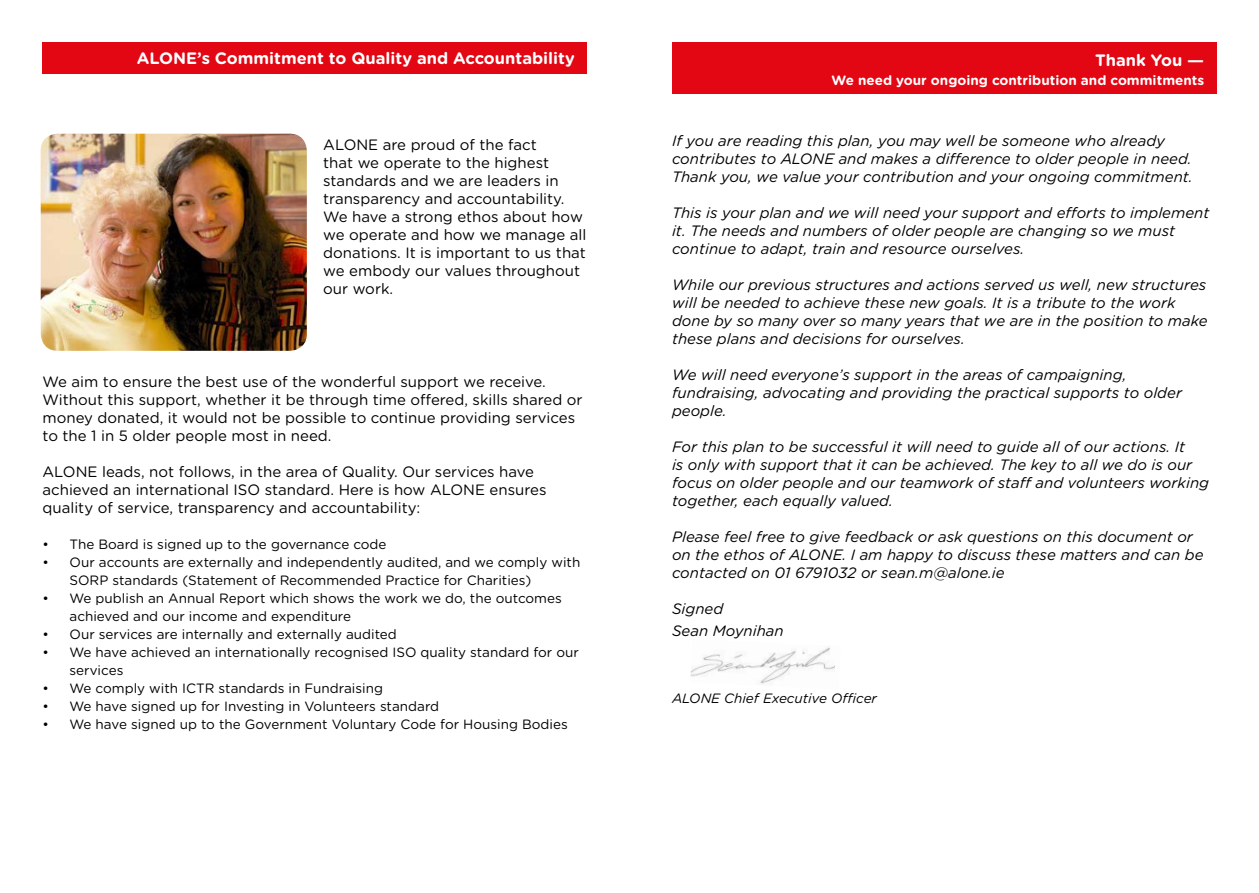
<style>
.page{position:relative;width:1259px;height:893px;background:#fff}
.page>*{position:absolute;margin:0;border:0;box-sizing:border-box;transform-origin:0 0}
.t1{font:700 16.5px "Gotham Rounded";color:#fff}
.t2{font:italic 15px/18px "Gotham Rounded";color:#000}
.t3{font:15px/18px "Gotham Rounded";color:#000}
.t4{font:13.5px/18px "Gotham Rounded";color:#000}
.t5{font:700 13.5px "Gotham Rounded";color:#fff}
.t6{font:italic 13.5px "Gotham Rounded";color:#000}
.s1{font-family:"DIN"}
</style>
<div class="page">
<div style="left:43px;top:43px;width:544px;height:31px;background:#e30613"></div>
<div style="left:672px;top:43px;width:544px;height:51px;background:#e30613"></div>
<img style="left:690px;top:647px;width:145px;height:37px">
<img style="left:41px;top:134px;width:266px;height:217px">
<p class="t1" style="left:137px;top:46px;width:439px">ALONE’s Commitment to Quality and Accountability</p>
<p class="t3" style="left:323px;top:135px;width:265px">ALONE are proud of the fact<br>that we operate to the highest standards and we are leaders in transparency and accountability.<br>We have a strong ethos about how we operate and how we manage all donations. It is important to us that we embody our values throughout our work.</p>
<p class="t3" style="left:43px;top:372px;width:542px">We aim to ensure the best use of the wonderful support we receive.<br>Without this support, whether it be through time offered, skills shared or money donated, it would not be possible to continue providing services to the 1 in 5 older people most in need.</p>
<p class="t3" style="left:43px;top:462px;width:505px">ALONE leads, not follows, in the area of Quality. Our services have achieved an international ISO standard. Here is how ALONE ensures quality of service, transparency and accountability:</p>
<p class="t4" style="left:43px;top:534px;width:345px">• The Board is signed up to the governance code</p>
<p class="t4" style="left:70px;top:552px;width:512px;text-indent:-27px">• Our accounts are externally and independently audited, and we comply with<br>SORP standards (Statement of Recommended Practice for Charities)</p>
<p class="t4" style="left:70px;top:588px;width:494px;text-indent:-27px">• We publish an Annual Report which shows the work we do, the outcomes achieved and our income and expenditure</p>
<p class="t4" style="left:43px;top:624px;width:356px">• Our services are internally and externally audited</p>
<p class="t4" style="left:70px;top:642px;width:511px;text-indent:-27px">• We have achieved an internationally recognised ISO quality standard for our services</p>
<p class="t4" style="left:43px;top:678px;width:342px">• We comply with ICTR standards in Fundraising</p>
<p class="t4" style="left:43px;top:696px;width:398px">• We have signed up for Investing in Volunteers standard</p>
<p class="t4" style="left:43px;top:714px;width:527px">• We have signed up to the Government Voluntary Code for Housing Bodies</p>
<p class="t1" style="left:1095px;top:48px;width:111px">Thank You <span class="s1">—</span></p>
<p class="t5" style="left:831px;top:71px;width:374px">We need your ongoing contribution and commitments</p>
<p class="t2" style="left:672px;top:131px;width:522px">If you are reading this plan, you may well be someone who already contributes to ALONE and makes a difference to older people in need.<br>Thank you, we value your contribution and your ongoing commitment.</p>
<p class="t2" style="left:672px;top:203px;width:539px">This is your plan and we will need your support and efforts to implement it. The needs and numbers of older people are changing so we must continue to adapt, train and resource ourselves.</p>
<p class="t2" style="left:672px;top:275px;width:537px">While our previous structures and actions served us well, new structures will be needed to achieve these new goals. It is a tribute to the work done by so many over so many years that we are in the position to make these plans and decisions for ourselves.</p>
<p class="t2" style="left:672px;top:365px;width:511px">We will need everyone’s support in the areas of campaigning, fundraising, advocating and providing the practical supports to older people.</p>
<p class="t2" style="left:672px;top:437px;width:538px">For this plan to be successful it will need to guide all of our actions. It<br>is only with support that it can be achieved. The key to all we do is our focus on older people and our teamwork of staff and volunteers working together, each equally valued.</p>
<p class="t2" style="left:672px;top:527px;width:533px">Please feel free to give feedback or ask questions on this document or on the ethos of ALONE. I am happy to discuss these matters and can be contacted on 01 6791032 or sean.m@alone.ie</p>
<p class="t2" style="left:672px;top:599px;width:53px">Signed</p>
<p class="t2" style="left:672px;top:621px;width:113px">Sean Moynihan</p>
<p class="t6" style="left:672px;top:688px;width:206px">ALONE Chief Executive Officer</p>
</div>
